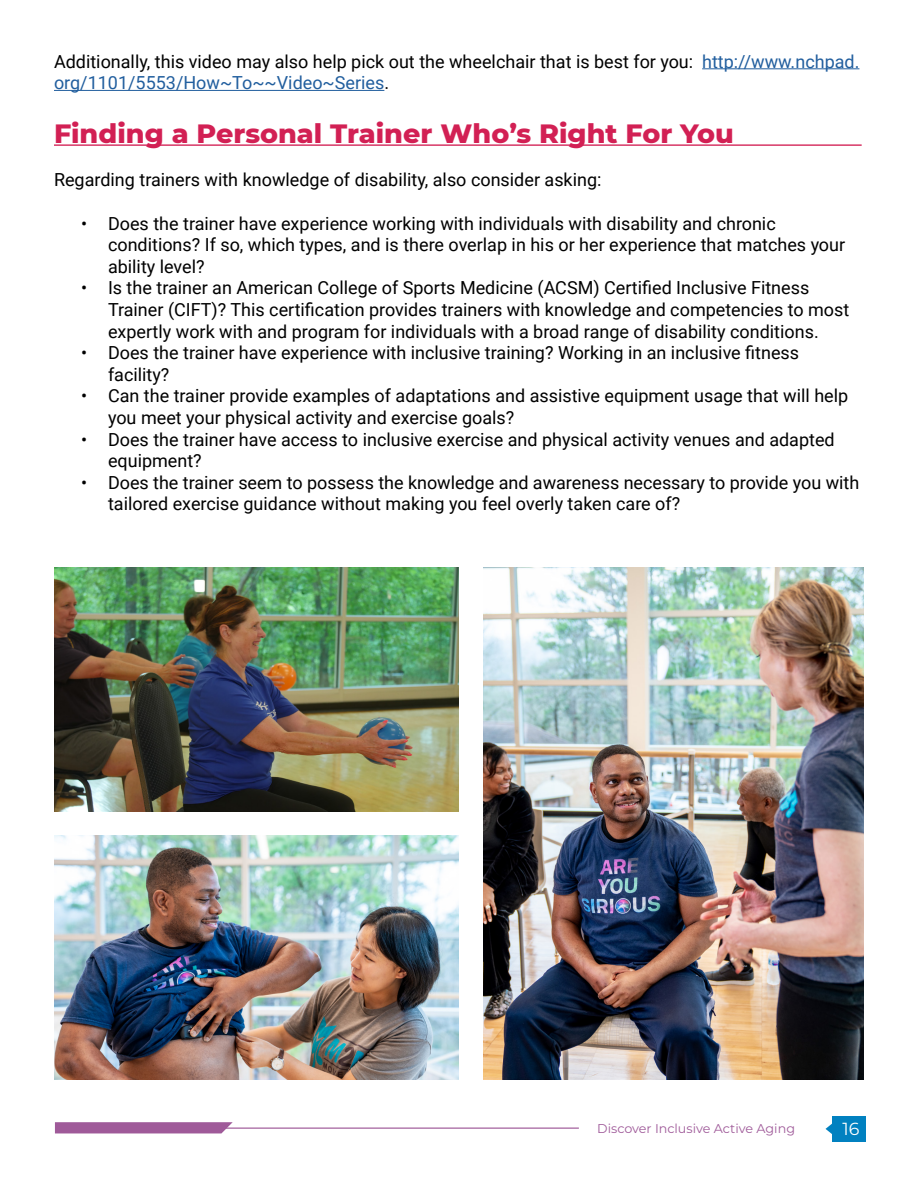
<style>
.page{position:relative;width:918px;height:1188px;background:#fff}
.page>*{position:absolute;margin:0;border:0;box-sizing:border-box;transform-origin:0 0}
.t1{font:800 27px "Montserrat";color:#d22054}
.t2{font:18px/21.6px "Roboto";color:#000}
.t3{font:17.55px "Montserrat";color:#fff}
.t4{font:12.75px "Montserrat";color:#9f5a99}
.s1{color:#215e9e}
</style>
<div class="page">
<svg style="left:55px;top:1122px;width:178px;height:11px;background:#a3619d"></svg>
<hr style="left:224px;top:1128px;width:355px;height:1px;background:#9f5a99">
<div style="left:832px;top:1116px;width:34px;height:26px;background:#0181c0"></div>
<svg style="left:826px;top:1123px;width:6px;height:11px"></svg>
<hr style="left:702px;top:68px;width:157px;height:1px;background:#215e9e">
<hr style="left:54px;top:90px;width:330px;height:1px;background:#215e9e">
<hr style="left:54px;top:144px;width:808px;height:2px;background:#d22054">
<img style="left:54px;top:567px;width:405px;height:244px">
<img style="left:54px;top:836px;width:405px;height:244px">
<img style="left:483px;top:567px;width:381px;height:513px">
<p class="t2" style="left:54px;top:50px;width:807px">Additionally, this video may also help pick out the wheelchair that is best for you: <span class="s1">http://www.nchpad. org/1101/5553/How~To~~Video~Series</span>.</p>
<h1 class="t1" style="left:54px;top:114px;width:681px">Finding a Personal Trainer Who’s Right For You</h1>
<p class="t2" style="left:54px;top:168px;width:549px">Regarding trainers with knowledge of disability, also consider asking:</p>
<p class="t2" style="left:108px;top:212px;width:739px;text-indent:-27px">• Does the trainer have experience working with individuals with disability and chronic conditions? If so, which types, and is there overlap in his or her experience that matches your ability level?</p>
<p class="t2" style="left:108px;top:276px;width:743px;text-indent:-27px">• Is the trainer an American College of Sports Medicine (ACSM) Certified Inclusive Fitness<br>Trainer (CIFT)? This certification provides trainers with knowledge and competencies to most expertly work with and program for individuals with a broad range of disability conditions.</p>
<p class="t2" style="left:108px;top:341px;width:693px;text-indent:-27px">• Does the trainer have experience with inclusive training? Working in an inclusive fitness facility?</p>
<p class="t2" style="left:108px;top:384px;width:742px;text-indent:-27px">• Can the trainer provide examples of adaptations and assistive equipment usage that will help you meet your physical activity and exercise goals?</p>
<p class="t2" style="left:108px;top:428px;width:728px;text-indent:-27px">• Does the trainer have access to inclusive exercise and physical activity venues and adapted equipment?</p>
<p class="t2" style="left:108px;top:471px;width:753px;text-indent:-27px">• Does the trainer seem to possess the knowledge and awareness necessary to provide you with tailored exercise guidance without making you feel overly taken care of?</p>
<p class="t4" style="left:597px;top:1120px;width:199px">Discover Inclusive Active Aging</p>
<p class="t3" style="left:842px;top:1116px;width:18px">16</p>
</div>
